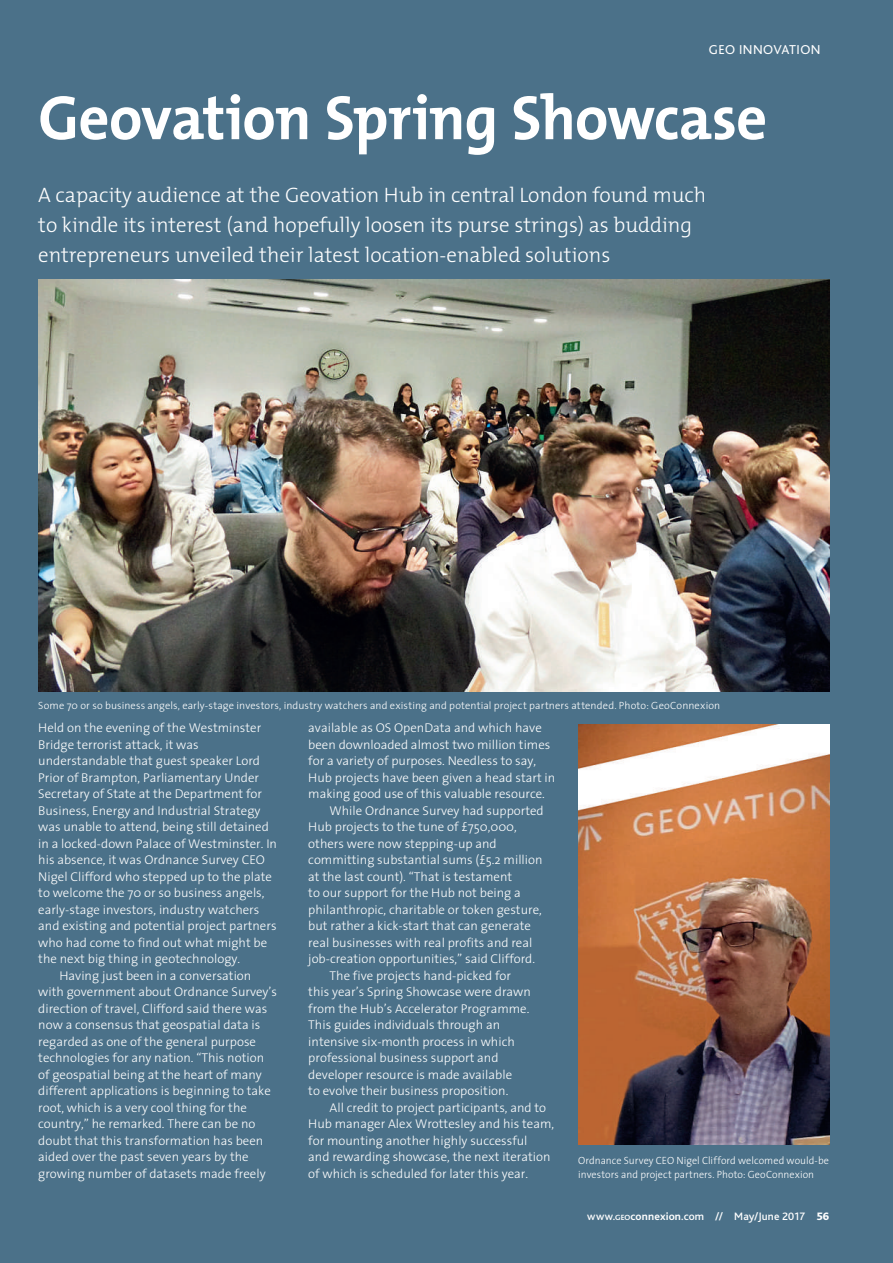
<style>
.page{position:relative;width:893px;height:1263px;background:#4b7189}
.page>*{position:absolute;margin:0;border:0;box-sizing:border-box;transform-origin:0 0}
.t1{font:700 63px "The Mix";letter-spacing:-.015em;color:#fff;scale:.96 1}
.t2{font:300 21px/30px "The Mix";color:#fff}
.t3{font:13.5px "Bliss Caps";letter-spacing:.035em;color:#fff}
.t4{font:300 12.75px "The Sans";color:#fff}
.t5{font:500 11.25px "Bliss";letter-spacing:.01em;color:#fff}
.t6{font:300 10.5px/13.5px "The Sans";letter-spacing:.01em;color:#fff}
.s1{font-weight:700;font-size:7.8px}
.s2{font-weight:700}
.s3{font-weight:800}
</style>
<div class="page">
<img style="left:578px;top:724px;width:251px;height:421px">
<img style="left:38px;top:280px;width:791px;height:411px">
<p class="t3" style="left:709px;top:45px;width:113px">GEO INNOVATION</p>
<p class="t1" style="left:38px;top:65px;width:761px">Geovation Spring Showcase</p>
<p class="t2" style="left:38px;top:183px;width:669px">A capacity audience at the Geovation Hub in central London found much to kindle its interest (and hopefully loosen its purse strings) as budding entrepreneurs unveiled their latest location-enabled solutions</p>
<p class="t6" style="left:38px;top:700px;width:684px">Some 70 or so business angels, early-stage investors, industry watchers and existing and potential project partners attended. Photo: GeoConnexion</p>
<p class="t4" style="left:38px;top:724px;width:224px">Held on the evening of the Westminster</p>
<p class="t4" style="left:38px;top:740px;width:162px">Bridge terrorist attack, it was</p>
<p class="t4" style="left:38px;top:757px;width:223px">understandable that guest speaker Lord</p>
<p class="t4" style="left:38px;top:773px;width:222px">Prior of Brampton, Parliamentary Under</p>
<p class="t4" style="left:38px;top:790px;width:225px">Secretary of State at the Department for</p>
<p class="t4" style="left:38px;top:806px;width:224px">Business, Energy and Industrial Strategy</p>
<p class="t4" style="left:38px;top:823px;width:232px">was unable to attend, being still detained</p>
<p class="t4" style="left:38px;top:839px;width:240px">in a locked-down Palace of Westminster. In</p>
<p class="t4" style="left:38px;top:856px;width:228px">his absence, it was Ordnance Survey CEO</p>
<p class="t4" style="left:38px;top:872px;width:235px">Nigel Clifford who stepped up to the plate</p>
<p class="t4" style="left:38px;top:889px;width:228px">to welcome the 70 or so business angels,</p>
<p class="t4" style="left:38px;top:905px;width:223px">early-stage investors, industry watchers</p>
<p class="t4" style="left:38px;top:922px;width:240px">and existing and potential project partners</p>
<p class="t4" style="left:38px;top:938px;width:230px">who had come to find out what might be</p>
<p class="t4" style="left:38px;top:955px;width:203px">the next big thing in geotechnology.</p>
<p class="t4" style="left:60px;top:971px;width:193px">Having just been in a conversation</p>
<p class="t4" style="left:38px;top:988px;width:240px">with government about Ordnance Survey’s</p>
<p class="t4" style="left:38px;top:1004px;width:231px">direction of travel, Clifford said there was</p>
<p class="t4" style="left:38px;top:1021px;width:224px">now a consensus that geospatial data is</p>
<p class="t4" style="left:38px;top:1037px;width:219px">regarded as one of the general purpose</p>
<p class="t4" style="left:38px;top:1054px;width:227px">technologies for any nation. “This notion</p>
<p class="t4" style="left:38px;top:1070px;width:225px">of geospatial being at the heart of many</p>
<p class="t4" style="left:38px;top:1087px;width:234px">different applications is beginning to take</p>
<p class="t4" style="left:38px;top:1103px;width:210px">root, which is a very cool thing for the</p>
<p class="t4" style="left:38px;top:1120px;width:219px">country,” he remarked. There can be no</p>
<p class="t4" style="left:38px;top:1136px;width:227px">doubt that this transformation has been</p>
<p class="t4" style="left:38px;top:1153px;width:212px">aided over the past seven years by the</p>
<p class="t4" style="left:38px;top:1169px;width:229px">growing number of datasets made freely</p>
<p class="t4" style="left:308px;top:724px;width:235px">available as OS OpenData and which have</p>
<p class="t4" style="left:308px;top:740px;width:244px">been downloaded almost two million times</p>
<p class="t4" style="left:308px;top:757px;width:229px">for a variety of purposes. Needless to say,</p>
<p class="t4" style="left:308px;top:773px;width:248px">Hub projects have been given a head start in</p>
<p class="t4" style="left:308px;top:790px;width:238px">making good use of this valuable resource.</p>
<p class="t4" style="left:330px;top:806px;width:216px">While Ordnance Survey had supported</p>
<p class="t4" style="left:308px;top:823px;width:210px">Hub projects to the tune of £750,000,</p>
<p class="t4" style="left:308px;top:839px;width:190px">others were now stepping-up and</p>
<p class="t4" style="left:308px;top:856px;width:236px">committing substantial sums (£5.2 million</p>
<p class="t4" style="left:308px;top:872px;width:205px">at the last count). “That is testament</p>
<p class="t4" style="left:308px;top:889px;width:214px">to our support for the Hub not being a</p>
<p class="t4" style="left:308px;top:905px;width:235px">philanthropic, charitable or token gesture,</p>
<p class="t4" style="left:308px;top:922px;width:224px">but rather a kick-start that can generate</p>
<p class="t4" style="left:308px;top:938px;width:226px">real businesses with real profits and real</p>
<p class="t4" style="left:308px;top:955px;width:228px">job-creation opportunities,” said Clifford.</p>
<p class="t4" style="left:330px;top:971px;width:183px">The five projects hand-picked for</p>
<p class="t4" style="left:308px;top:988px;width:224px">this year’s Spring Showcase were drawn</p>
<p class="t4" style="left:308px;top:1004px;width:223px">from the Hub’s Accelerator Programme.</p>
<p class="t4" style="left:308px;top:1021px;width:193px">This guides individuals through an</p>
<p class="t4" style="left:308px;top:1037px;width:208px">intensive six-month process in which</p>
<p class="t4" style="left:308px;top:1054px;width:192px">professional business support and</p>
<p class="t4" style="left:308px;top:1070px;width:205px">developer resource is made available</p>
<p class="t4" style="left:308px;top:1087px;width:202px">to evolve their business proposition.</p>
<p class="t4" style="left:330px;top:1103px;width:218px">All credit to project participants, and to</p>
<p class="t4" style="left:308px;top:1120px;width:247px">Hub manager Alex Wrottesley and his team,</p>
<p class="t4" style="left:308px;top:1136px;width:221px">for mounting another highly successful</p>
<p class="t4" style="left:308px;top:1153px;width:244px">and rewarding showcase, the next iteration</p>
<p class="t4" style="left:308px;top:1169px;width:221px">of which is scheduled for later this year.</p>
<p class="t6" style="left:578px;top:1155px;width:252px">Ordnance Survey CEO Nigel Clifford welcomed would-be investors and project partners. Photo: GeoConnexion</p>
<p class="t5" style="left:587px;top:1210px;width:243px">www.<span class="s1">GEO</span><span class="s2">connexion</span>.com // May/June 2017 <span class="s3">56</span></p>
</div>
